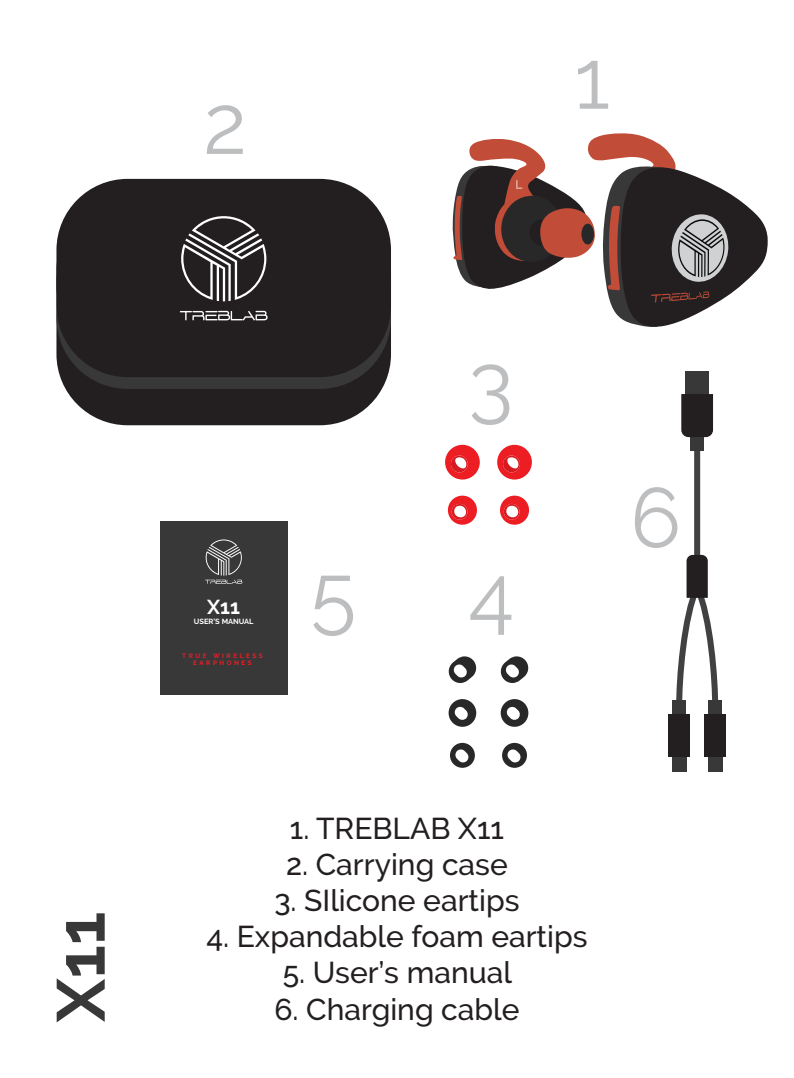
<style>
.page{position:relative;width:794px;height:1078px;background:#fff}
.page>*{position:absolute;margin:0;border:0;box-sizing:border-box;transform-origin:0 0}
.t1{font:84px "Raleway";color:#bcbec0}
.t2{font:700 67.6px "Raleway";color:#393839}
.t3{font:500 30px "Raleway";color:#231f20}
.t4{font:700 20px "Raleway";color:#fff}
.t5{font:700 12.4px "Raleway";color:#fff}
.t6{font:700 7.6px "Raleway";color:#fff}
.t7{font:700 6.4px/7.6px "Raleway";letter-spacing:.4em;color:#ed1d24;text-align:center}
</style>
<div class="page">
<div style="left:694px;top:444px;width:6px;height:143px;background:#414042"></div>
<div style="left:685px;top:371px;width:23px;height:23px;background:#393839"></div>
<svg style="left:681px;top:394px;width:32px;height:43px"></svg>
<div style="left:690px;top:437px;width:13px;height:13px;background:#393839"></div>
<div style="left:672px;top:700px;width:13px;height:13px;background:#393839"></div>
<div style="left:672px;top:756px;width:14px;height:15px;background:#393839"></div>
<div style="left:668px;top:713px;width:22px;height:43px;background:#231f20"></div>
<div style="left:708px;top:756px;width:14px;height:15px;background:#393839"></div>
<div style="left:704px;top:713px;width:22px;height:43px;background:#231f20"></div>
<svg style="left:676px;top:554px;width:45px;height:159px"></svg>
<div style="left:160px;top:521px;width:127px;height:173px;background:#393839"></div>
<svg style="left:205px;top:539px;width:37px;height:44px"></svg>
<svg style="left:445px;top:444px;width:35px;height:35px"></svg>
<svg style="left:448px;top:495px;width:29px;height:29px"></svg>
<svg style="left:449px;top:656px;width:27px;height:26px"></svg>
<svg style="left:448px;top:699px;width:28px;height:27px"></svg>
<svg style="left:450px;top:742px;width:25px;height:25px"></svg>
<svg style="left:497px;top:444px;width:35px;height:35px"></svg>
<svg style="left:500px;top:495px;width:29px;height:29px"></svg>
<svg style="left:501px;top:656px;width:27px;height:26px"></svg>
<svg style="left:501px;top:699px;width:27px;height:27px"></svg>
<svg style="left:502px;top:742px;width:25px;height:25px"></svg>
<div style="left:56px;top:246px;width:335px;height:179px;background:#231f20;border-radius:71px"></div>
<div style="left:56px;top:210px;width:335px;height:179px;background:#393839;border-radius:71px"></div>
<div style="left:56px;top:198px;width:335px;height:179px;background:#231f20;border-radius:71px"></div>
<div style="left:56px;top:179px;width:335px;height:178px;background:#231f20;border-radius:71px"></div>
<svg style="left:181px;top:216px;width:85px;height:85px"></svg>
<svg style="left:180px;top:311px;width:88px;height:9px"></svg>
<svg style="left:452px;top:133px;width:315px;height:194px"></svg>
<svg style="left:581px;top:223px;width:13px;height:21px"></svg>
<div style="left:583px;top:226px;width:9px;height:16px;background:#282829;border-radius:50%"></div>
<h2 class="t2" style="left:42px;top:1021px;width:112px;rotate:-90deg">X11</h2>
<h1 class="t1" style="left:203px;top:75px;width:45px">2</h1>
<p class="t5" style="left:516px;top:178px;width:9px">L</p>
<h1 class="t1" style="left:574px;top:30px;width:37px">1</h1>
<p class="t4" style="left:207px;top:595px;width:34px">X11</p>
<p class="t6" style="left:194px;top:617px;width:61px">USER’S MANUAL</p>
<p class="t7" style="left:182px;top:651px;width:82px">TRUE WIRELESS<br>EARPHONES</p>
<h1 class="t1" style="left:310px;top:545px;width:47px">5</h1>
<h1 class="t1" style="left:468px;top:334px;width:46px">3</h1>
<h1 class="t1" style="left:468px;top:545px;width:47px">4</h1>
<h1 class="t1" style="left:630px;top:468px;width:52px">6</h1>
<p class="t3" style="left:290px;top:811px;width:215px">1. TREBLAB X11</p>
<p class="t3" style="left:286px;top:847px;width:223px">2. Carrying case</p>
<p class="t3" style="left:274px;top:883px;width:247px">3. SIlicone eartips</p>
<p class="t3" style="left:206px;top:919px;width:383px">4. Expandable foam eartips</p>
<p class="t3" style="left:283px;top:955px;width:231px">5. User’s manual</p>
<p class="t3" style="left:274px;top:991px;width:247px">6. Charging cable</p>
</div>
